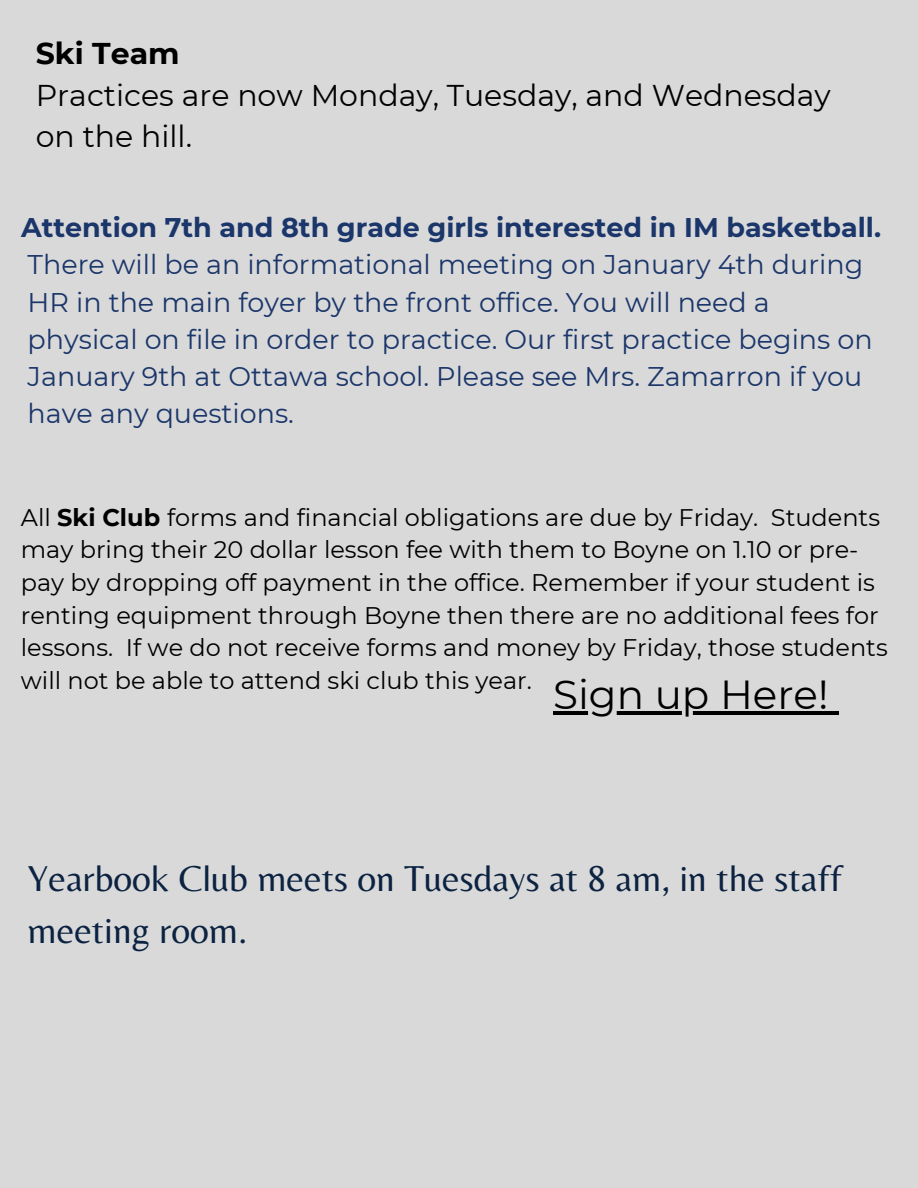
<style>
.page{position:relative;width:918px;height:1188px;background:#d9d9d9}
.page>*{position:absolute;margin:0;border:0;box-sizing:border-box;transform-origin:0 0}
.t1{font:40.5px "Montserrat";color:#000}
.t2{font:37.5px/51.8px "Belleza";color:#0b2241}
.t3{font:30px/41.7px "Montserrat";color:#000}
.t4{font:700 30px "Montserrat";color:#000}
.t5{font:27px/37.2px "Montserrat";color:#1b366a}
.t6{font:700 27px "Montserrat";color:#1b366a}
.t7{font:24px/32.7px "Montserrat";color:#000}
.s1{font-weight:700}
</style>
<div class="page">
<hr style="left:553px;top:711px;width:276px;height:4px;background:#000">
<hr style="left:829px;top:711px;width:10px;height:4px;background:#000">
<p class="t4" style="left:36px;top:35px;width:145px">Ski Team</p>
<p class="t3" style="left:36px;top:74px;width:797px">Practices are now Monday, Tuesday, and Wednesday on the hill.</p>
<p class="t6" style="left:21px;top:210px;width:862px">Attention 7th and 8th grade girls interested in IM basketball.</p>
<p class="t5" style="left:28px;top:246px;width:847px">There will be an informational meeting on January 4th during HR in the main foyer by the front office. You will need a physical on file in order to practice. Our first practice begins on January 9th at Ottawa school. Please see Mrs. Zamarron if you have any questions.</p>
<p class="t7" style="left:21px;top:501px;width:868px">All <span class="s1">Ski Club</span> forms and financial obligations are due by Friday. Students may bring their 20 dollar lesson fee with them to Boyne on 1.10 or pre&shy;pay by dropping off payment in the office. Remember if your student is renting equipment through Boyne then there are no additional fees for lessons. If we do not receive forms and money by Friday, those students will not be able to attend ski club this year.</p>
<p class="t1" style="left:553px;top:670px;width:277px">Sign up Here!</p>
<p class="t2" style="left:28px;top:852px;width:816px">Yearbook Club meets on Tuesdays at 8 am, in the staff meeting room.</p>
</div>
